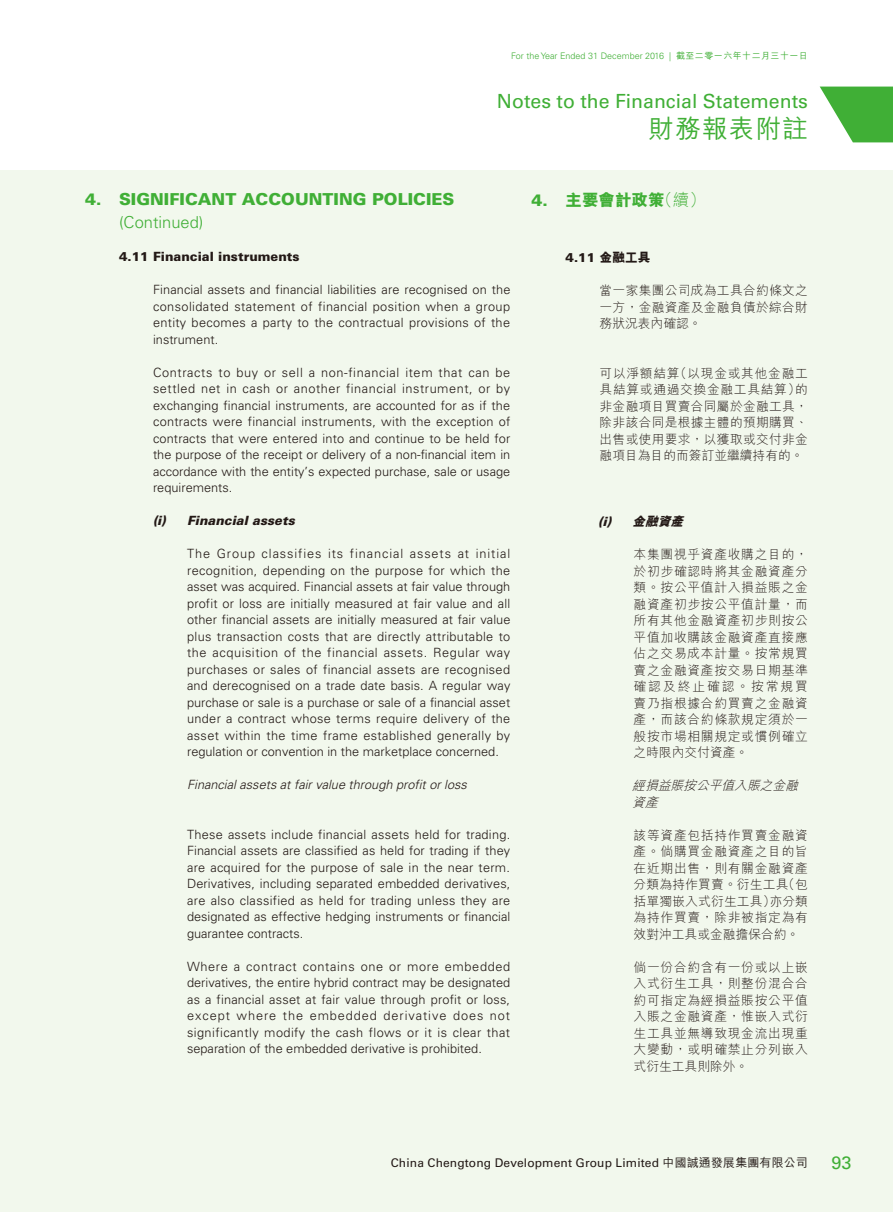
<style>
.page{position:relative;width:893px;height:1212px;background:#fff}
.page>*{position:absolute;margin:0;border:0;box-sizing:border-box;transform-origin:0 0}
.t1{font:500 25.5px "M Hei HK";letter-spacing:.05em;color:#40af36}
.t2{font:19.5px "Univers LT Std";color:#40af36}
.t3{font:18px "Univers LT Std";color:#40af36}
.t4{font:900 16.5px "Univers LT Std";color:#40af36}
.t5{font:300 16.5px "Univers LT Std";color:#40af36}
.t6{font:800 16.5px "M Hei HK";color:#40af36}
.t7{font:300 12.75px/16.5px "Univers LT Std";color:#231916;text-align:justify}
.t8{font:300 12.75px/16.5px "M Hei HK";letter-spacing:.025em;color:#231916;text-align:justify}
.t9{font:italic 300 12.75px "Univers LT Std";color:#231916}
.t10{font:900 12.75px "Univers LT Std";color:#231916}
.t11{font:italic 900 12.75px "Univers LT Std";color:#231916}
.t12{font:italic 300 12.75px/16.5px "M Hei HK";color:#231916}
.t13{font:italic 800 12.75px "M Hei HK";color:#231916}
.t14{font:12px "Univers LT Std";letter-spacing:.01em;color:#231916}
.t15{font:300 9px "Univers LT Std";color:#40af36}
.s1{font-family:"M Hei HK";font-weight:500}
.s2{font-family:"Univers LT Std";font-weight:900}
.s3{font-weight:300}
.s4{font-family:"M Hei HK";font-weight:800}
</style>
<div class="page">
<div style="left:0;top:170px;width:893px;height:1042px;background:#f2f8ed"></div>
<svg style="left:820px;top:87px;width:73px;height:55px"></svg>
<p class="t15" style="left:511px;top:50px;width:298px">For the Year Ended 31 December 2016 | <span class="s1">截至二零一六年十二月三十一日</span></p>
<h2 class="t2" style="left:497px;top:89px;width:312px">Notes to the Financial Statements</h2>
<h1 class="t1" style="left:648px;top:110px;width:161px">財務報表附註</h1>
<p class="t4" style="left:85px;top:189px;width:371px">4. SIGNIFICANT ACCOUNTING POLICIES</p>
<p class="t5" style="left:119px;top:212px;width:86px">(Continued)</p>
<p class="t10" style="left:119px;top:249px;width:182px">4.11 Financial instruments</p>
<p class="t7" style="left:153px;top:281px;width:359px">Financial assets and financial liabilities are recognised on the consolidated statement of financial position when a group entity becomes a party to the contractual provisions of the instrument.</p>
<p class="t7" style="left:153px;top:364px;width:359px">Contracts to buy or sell a non-financial item that can be settled net in cash or another financial instrument, or by exchanging financial instruments, are accounted for as if the contracts were financial instruments, with the exception of contracts that were entered into and continue to be held for the purpose of the receipt or delivery of a non-financial item in accordance with the entity’s expected purchase, sale or usage requirements.</p>
<p class="t11" style="left:153px;top:513px;width:143px">(i) Financial assets</p>
<p class="t7" style="left:187px;top:545px;width:325px">The Group classifies its financial assets at initial recognition, depending on the purpose for which the asset was acquired. Financial assets at fair value through profit or loss are initially measured at fair value and all other financial assets are initially measured at fair value plus transaction costs that are directly attributable to the acquisition of the financial assets. Regular way purchases or sales of financial assets are recognised and derecognised on a trade date basis. A regular way purchase or sale is a purchase or sale of a financial asset under a contract whose terms require delivery of the asset within the time frame established generally by regulation or convention in the marketplace concerned.</p>
<p class="t9" style="left:187px;top:777px;width:281px">Financial assets at fair value through profit or loss</p>
<p class="t7" style="left:187px;top:826px;width:325px">These assets include financial assets held for trading.<br>Financial assets are classified as held for trading if they are acquired for the purpose of sale in the near term.<br>Derivatives, including separated embedded derivatives, are also classified as held for trading unless they are designated as effective hedging instruments or financial guarantee contracts.</p>
<p class="t7" style="left:187px;top:958px;width:325px">Where a contract contains one or more embedded derivatives, the entire hybrid contract may be designated as a financial asset at fair value through profit or loss, except where the embedded derivative does not significantly modify the cash flows or it is clear that separation of the embedded derivative is prohibited.</p>
<p class="t6" style="left:531px;top:192px;width:176px"><span class="s2">4.</span> 主要會計政策<span class="s3">（續）</span></p>
<p class="t10" style="left:566px;top:249px;width:87px">4.11 <span class="s4">金融工具</span></p>
<p class="t8" style="left:600px;top:282px;width:210px">當一家集團公司成為工具合約條文之一方，金融資產及金融負債於綜合財務狀況表內確認。</p>
<p class="t8" style="left:600px;top:364px;width:210px">可以淨額結算（以現金或其他金融工具結算或通過交換金融工具結算）的非金融項目買賣合同屬於金融工具，除非該合同是根據主體的預期購買、出售或使用要求，以獲取或交付非金融項目為目的而簽訂並繼續持有的。</p>
<p class="t13" style="left:598px;top:515px;width:90px"><span class="s2">(i)</span> 金融資產</p>
<p class="t8" style="left:634px;top:546px;width:176px">本集團視乎資產收購之目的，於初步確認時將其金融資產分類。按公平值計入損益賬之金融資產初步按公平值計量，而所有其他金融資產初步則按公平值加收購該金融資產直接應佔之交易成本計量。按常規買賣之金融資產按交易日期基準確認及終止確認。按常規買賣乃指根據合約買賣之金融資產，而該合約條款規定須於一般按市場相關規定或慣例確立之時限內交付資產。</p>
<p class="t12" style="left:632px;top:777px;width:171px">經損益賬按公平值入賬之金融資產</p>
<p class="t8" style="left:634px;top:826px;width:176px">該等資產包括持作買賣金融資產。倘購買金融資產之目的旨在近期出售，則有關金融資產分類為持作買賣。衍生工具（包括單獨嵌入式衍生工具）亦分類為持作買賣，除非被指定為有效對沖工具或金融擔保合約。</p>
<p class="t8" style="left:634px;top:958px;width:176px">倘一份合約含有一份或以上嵌入式衍生工具，則整份混合合約可指定為經損益賬按公平值入賬之金融資產，惟嵌入式衍生工具並無導致現金流出現重大變動，或明確禁止分列嵌入式衍生工具則除外。</p>
<p class="t14" style="left:391px;top:1156px;width:419px">China Chengtong Development Group Limited <span class="s1">中國誠通發展集團有限公司</span></p>
<h3 class="t3" style="left:831px;top:1152px;width:22px">93</h3>
</div>
